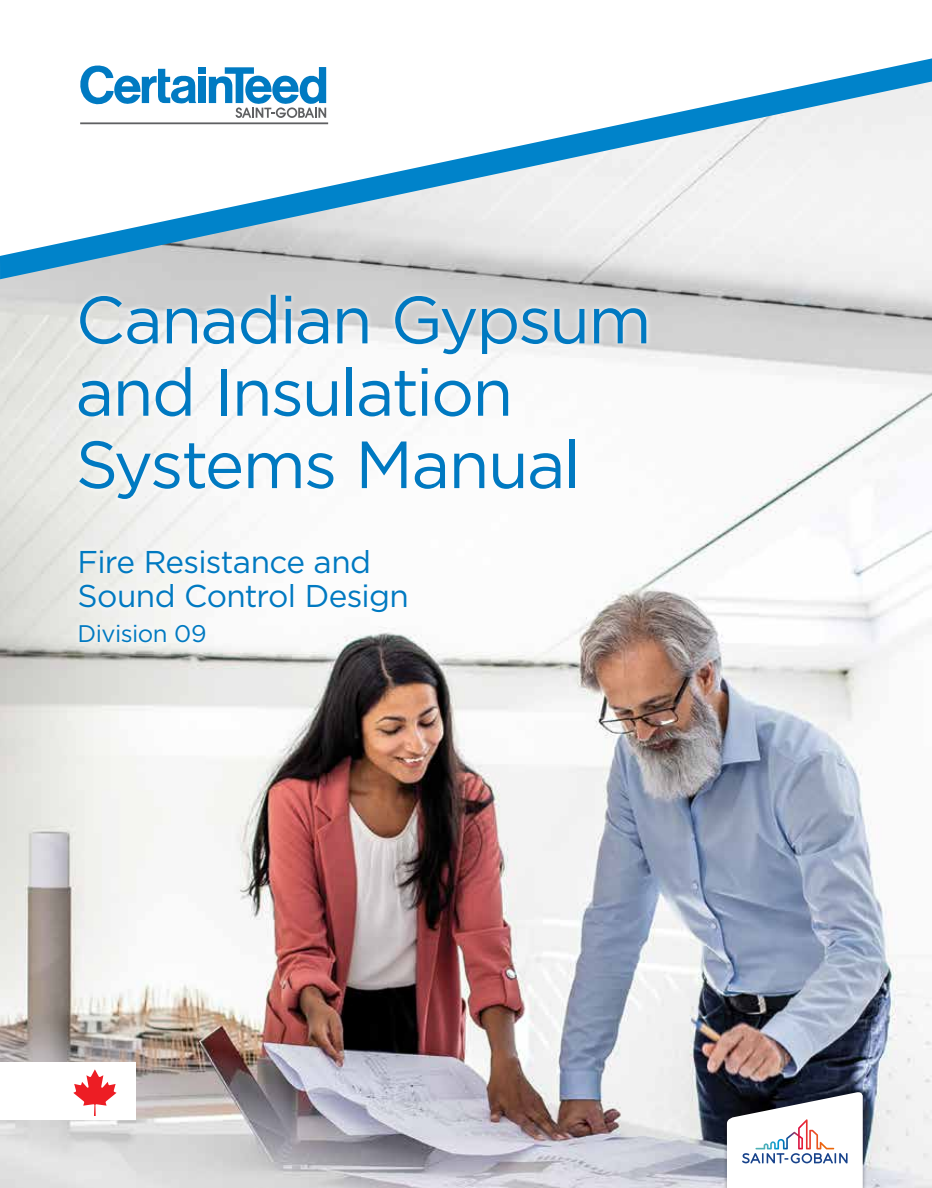
<style>
.page{position:relative;width:932px;height:1188px;background:#fff}
.page>*{position:absolute;margin:0;border:0;box-sizing:border-box;transform-origin:0 0}
.t1{font:66.6px/72.3px "Gotham";letter-spacing:-.03em;color:#0079c1}
.t2{font:31.5px/34.8px "Gotham";letter-spacing:-.02em;color:#0079c1}
.t3{font:24px "Gotham";letter-spacing:-.025em;color:#0079c1}
</style>
<div class="page">
<img style="left:0;top:279px;width:932px;height:909px">
<svg style="left:0;top:58px;width:932px;height:221px"></svg>
<svg style="left:723px;top:1089px;width:143px;height:99px"></svg>
<svg style="left:727px;top:1091px;width:135px;height:97px"></svg>
<div style="left:74px;top:544px;width:338px;height:104px;background:#fff"></div>
<svg style="left:73px;top:289px;width:579px;height:216px"></svg>
<div style="left:0;top:1063px;width:136px;height:57px;background:#fff"></div>
<svg style="left:73px;top:1069px;width:43px;height:46px"></svg>
<p class="t1" style="left:76px;top:282px;width:577px">Canadian Gypsum and Insulation<br>Systems Manual</p>
<p class="t2" style="left:78px;top:543px;width:332px">Fire Resistance and<br>Sound Control Design</p>
<p class="t3" style="left:78px;top:618px;width:130px">Division 09</p>
</div>
